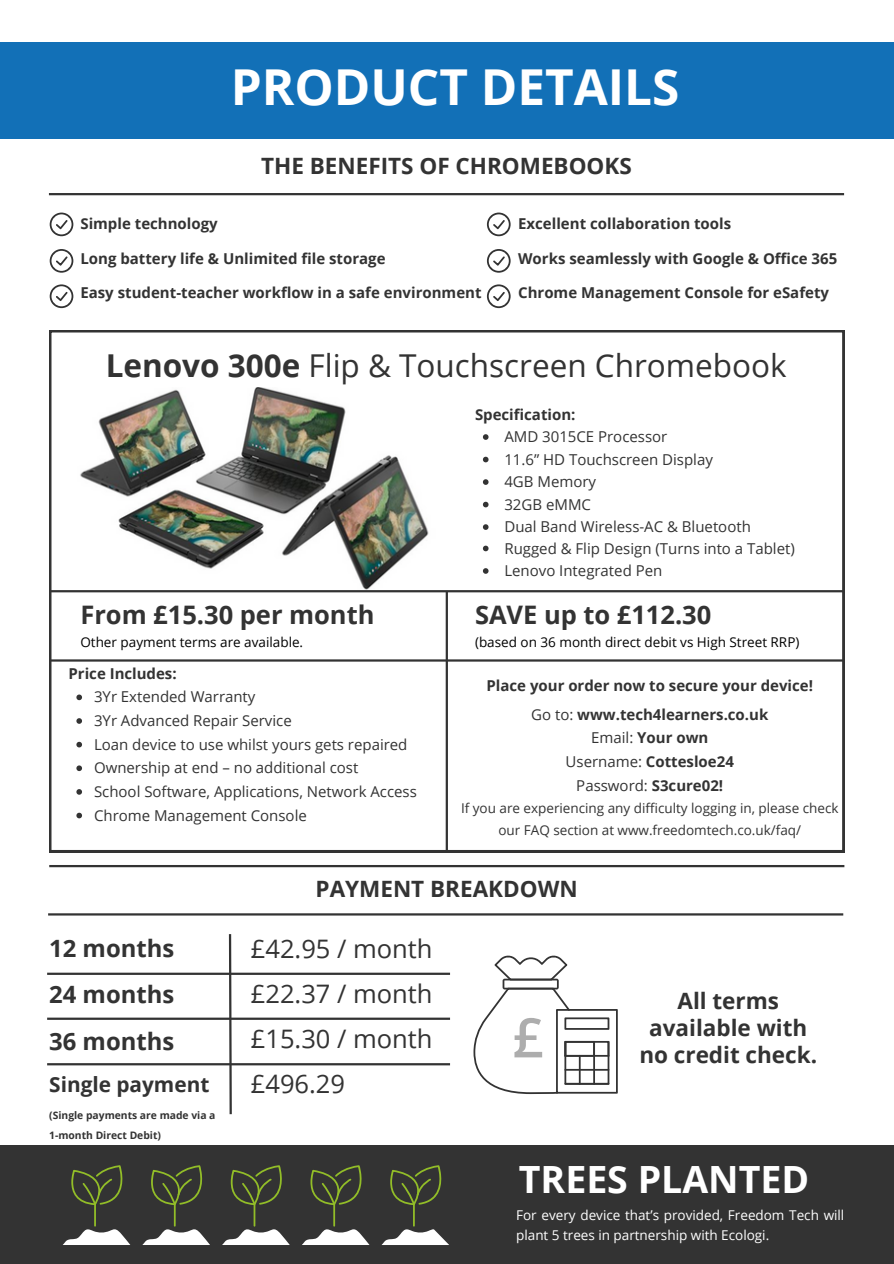
<style>
.page{position:relative;width:894px;height:1264px;background:#fff}
.page>*{position:absolute;margin:0;border:0;box-sizing:border-box;transform-origin:0 0}
.t1{font:700 49.5px "Open Sans";color:#fff}
.t2{font:700 37.5px "Open Sans";color:#fff}
.t3{font:31.5px "Open Sans";color:#333}
.t4{font:25.5px/45px "Open Sans";color:#333;text-align:justify}
.t5{font:700 25.5px "Open Sans";color:#333}
.t6{font:700 23.85px "Open Sans";color:#333}
.t7{font:700 22.5px/27px "Open Sans";color:#333;text-align:center}
.t8{font:700 20.85px "Open Sans";color:#333}
.t9{font:15px "Open Sans";color:#333}
.t10{font:700 15px "Open Sans";color:#333}
.t11{font:13.5px/21.5px "Open Sans";color:#333;text-align:center}
.t12{font:13.5px/19.2px "Open Sans";color:#fff}
.t13{font:13.5px "Open Sans";color:#000}
.t14{font:700 10.35px "Open Sans";color:#333}
.s1{font-weight:700}
.s2{font-weight:400}
</style>
<div class="page">
<svg style="left:49px;top:330px;width:794px;height:522px"></svg>
<hr style="left:49px;top:590px;width:795px;height:2px;background:#333">
<hr style="left:50px;top:659px;width:793px;height:2px;background:#333">
<svg style="left:50px;top:212px;width:23px;height:24px"></svg>
<svg style="left:50px;top:249px;width:23px;height:24px"></svg>
<svg style="left:50px;top:284px;width:23px;height:24px"></svg>
<svg style="left:487px;top:212px;width:23px;height:24px"></svg>
<svg style="left:487px;top:249px;width:23px;height:24px"></svg>
<svg style="left:487px;top:284px;width:23px;height:24px"></svg>
<div style="left:0;top:42px;width:893px;height:96px;background:#1270b7"></div>
<div style="left:0;top:1145px;width:893px;height:118px;background:#333"></div>
<svg style="left:63px;top:1165px;width:67px;height:79px"></svg>
<svg style="left:143px;top:1165px;width:66px;height:79px"></svg>
<svg style="left:223px;top:1165px;width:66px;height:79px"></svg>
<svg style="left:303px;top:1165px;width:66px;height:79px"></svg>
<svg style="left:382px;top:1165px;width:66px;height:79px"></svg>
<svg style="left:473px;top:955px;width:144px;height:139px"></svg>
<hr style="left:578px;top:1054px;width:2px;height:30px;background:#333">
<svg style="left:76px;top:694px;width:6px;height:6px"></svg>
<svg style="left:76px;top:718px;width:6px;height:5px"></svg>
<svg style="left:76px;top:741px;width:6px;height:6px"></svg>
<svg style="left:76px;top:765px;width:6px;height:6px"></svg>
<svg style="left:76px;top:789px;width:6px;height:5px"></svg>
<svg style="left:76px;top:812px;width:6px;height:6px"></svg>
<svg style="left:483px;top:434px;width:5px;height:6px"></svg>
<svg style="left:483px;top:457px;width:5px;height:5px"></svg>
<svg style="left:483px;top:479px;width:5px;height:6px"></svg>
<svg style="left:483px;top:502px;width:5px;height:5px"></svg>
<svg style="left:483px;top:524px;width:5px;height:6px"></svg>
<svg style="left:483px;top:545px;width:5px;height:6px"></svg>
<svg style="left:483px;top:568px;width:5px;height:6px"></svg>
<hr style="left:47px;top:972px;width:403px;height:2px;background:#333">
<hr style="left:47px;top:1017px;width:403px;height:2px;background:#333">
<hr style="left:47px;top:1063px;width:403px;height:2px;background:#333">
<svg style="left:228px;top:934px;width:5px;height:181px"></svg>
<hr style="left:445px;top:591px;width:3px;height:261px;background:#333">
<hr style="left:49px;top:193px;width:794px;height:2px;background:#333">
<hr style="left:49px;top:865px;width:795px;height:2px;background:#333">
<hr style="left:48px;top:913px;width:795px;height:2px;background:#333">
<img style="left:61px;top:387px;width:385px;height:202px">
<p class="t1" style="left:231px;top:52px;width:450px">PRODUCT DETAILS</p>
<h4 class="t7" style="left:261px;top:152px;width:372px">THE BENEFITS OF CHROMEBOOKS</h4>
<h3 class="t10" style="left:80px;top:213px;width:139px">Simple technology</h3>
<p class="t10" style="left:80px;top:247px;width:307px">Long battery life &amp; Unlimited file storage</p>
<p class="t10" style="left:80px;top:282px;width:402px">Easy student-teacher workflow in a safe environment</p>
<p class="t10" style="left:518px;top:213px;width:214px">Excellent collaboration tools</p>
<p class="t10" style="left:518px;top:247px;width:320px">Works seamlessly with Google &amp; Office 365</p>
<p class="t10" style="left:518px;top:282px;width:312px">Chrome Management Console for eSafety</p>
<h1 class="t3" style="left:106px;top:343px;width:682px"><span class="s1">Lenovo 300e</span> Flip &amp; Touchscreen Chromebook</h1>
<p class="t5" style="left:80px;top:597px;width:295px">From £15.30 per month</p>
<p class="t10" style="left:475px;top:403px;width:102px">Specification:</p>
<p class="t9" style="left:504px;top:426px;width:164px">AMD 3015CE Processor</p>
<p class="t9" style="left:504px;top:448px;width:210px">11.6” HD Touchscreen Display</p>
<p class="t9" style="left:504px;top:471px;width:93px">4GB Memory</p>
<p class="t9" style="left:504px;top:493px;width:88px">32GB eMMC</p>
<p class="t9" style="left:504px;top:516px;width:248px">Dual Band Wireless-AC &amp; Bluetooth</p>
<h4 class="t9" style="left:504px;top:537px;width:292px">Rugged &amp; Flip Design (Turns into a Tablet)</h4>
<p class="t9" style="left:504px;top:560px;width:159px">Lenovo Integrated Pen</p>
<p class="t5" style="left:475px;top:597px;width:238px">SAVE up to £112.30</p>
<p class="t13" style="left:80px;top:632px;width:224px">Other payment terms are available.</p>
<p class="t13" style="left:475px;top:632px;width:326px">(based on 36 month direct debit vs High Street RRP)</p>
<p class="t10" style="left:486px;top:675px;width:328px">Place your order now to secure your device!</p>
<h6 class="t10" style="left:531px;top:703px;width:238px"><span class="s2">Go to:</span> www.tech4learners.co.uk</h6>
<p class="t10" style="left:591px;top:727px;width:119px"><span class="s2">Email:</span> Your own</p>
<p class="t10" style="left:565px;top:751px;width:170px"><span class="s2">Username:</span> Cottesloe24</p>
<p class="t9" style="left:576px;top:774px;width:148px">Password: <span class="s1">S3cure02!</span></p>
<p class="t11" style="left:461px;top:797px;width:379px">If you are experiencing any difficulty logging in, please check our FAQ section at www.freedomtech.co.uk/faq/</p>
<h6 class="t10" style="left:68px;top:662px;width:110px">Price Includes:</h6>
<p class="t9" style="left:94px;top:686px;width:163px">3Yr Extended Warranty</p>
<p class="t9" style="left:94px;top:710px;width:199px">3Yr Advanced Repair Service</p>
<p class="t9" style="left:94px;top:733px;width:315px">Loan device to use whilst yours gets repaired</p>
<p class="t9" style="left:94px;top:757px;width:266px">Ownership at end – no additional cost</p>
<p class="t9" style="left:94px;top:781px;width:324px">School Software, Applications, Network Access</p>
<p class="t9" style="left:94px;top:804px;width:214px">Chrome Management Console</p>
<p class="t6" style="left:49px;top:931px;width:126px">12 months</p>
<p class="t6" style="left:49px;top:977px;width:126px">24 months</p>
<h5 class="t6" style="left:49px;top:1024px;width:126px">36 months</h5>
<p class="t8" style="left:49px;top:1069px;width:162px">Single payment</p>
<h2 class="t14" style="left:49px;top:1107px;width:168px">(Single payments are made via a</h2>
<p class="t14" style="left:49px;top:1127px;width:113px">1-month Direct Debit)</p>
<p class="t7" style="left:315px;top:874px;width:263px">PAYMENT BREAKDOWN</p>
<p class="t4" style="left:251px;top:926px;width:183px">£42.95 / month £22.37 / month £15.30 / month £496.29</p>
<p class="t7" style="left:639px;top:986px;width:179px">All terms available with no credit check.</p>
<p class="t2" style="left:519px;top:1153px;width:291px">TREES PLANTED</p>
<p class="t12" style="left:516px;top:1205px;width:329px">For every device that’s provided, Freedom Tech will plant 5 trees in partnership with Ecologi.</p>
</div>
